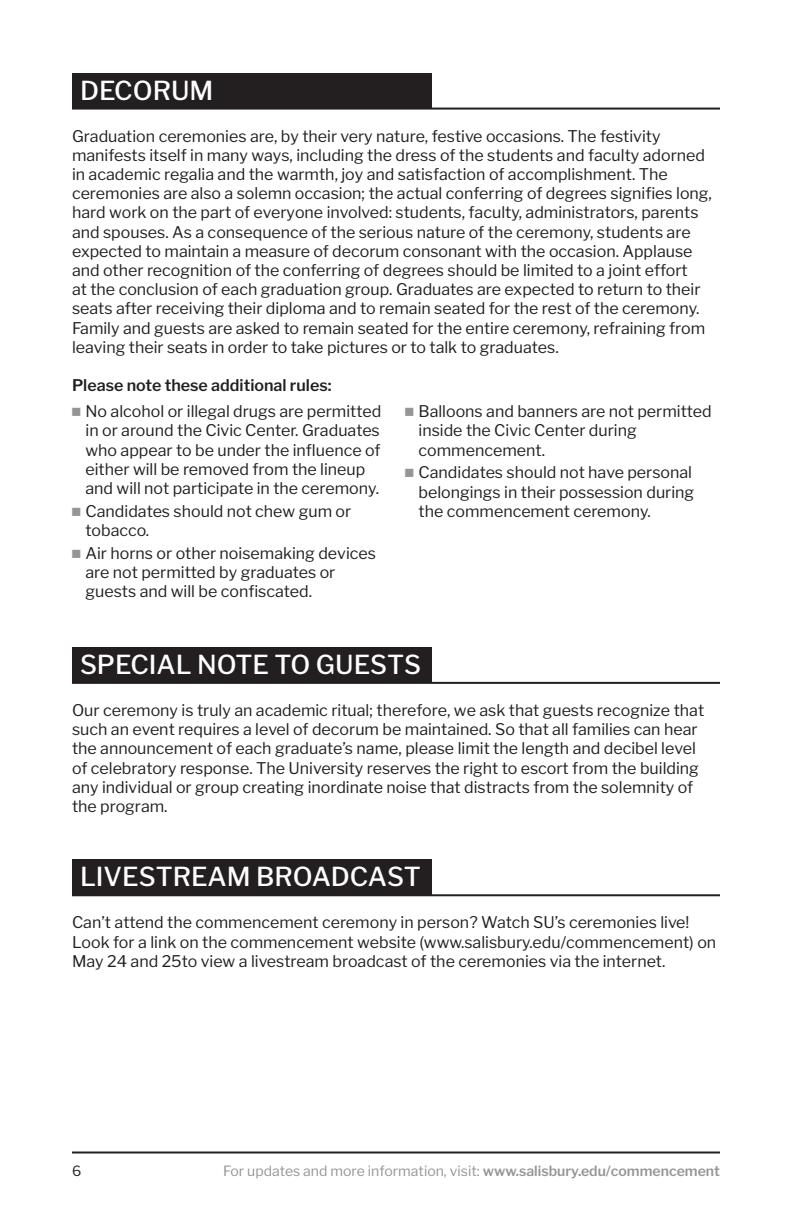
<style>
.page{position:relative;width:792px;height:1224px;background:#fff}
.page>*{position:absolute;margin:0;border:0;box-sizing:border-box;transform-origin:0 0}
.contents_bold{font:500 26px "Libre Franklin";color:#fff}
.key_text_regular{font:16px/19.2px "Libre Franklin";color:#231f20}
.t1{font:600 16px "Libre Franklin";color:#231f20}
.t2{font:14px "Libre Franklin";color:#939598}
.t3{font:14px "Libre Franklin";color:#231f20}
.s1{color:#939598}
.s2{font-weight:600}
</style>
<div class="page">
<hr style="left:72px;top:1152px;width:648px;height:2px;background:#231f20">
<div style="left:72px;top:73px;width:360px;height:36px;background:#231f20"></div>
<hr style="left:72px;top:108px;width:648px;height:2px;background:#231f20">
<div style="left:72px;top:647px;width:360px;height:36px;background:#231f20"></div>
<hr style="left:72px;top:682px;width:648px;height:2px;background:#231f20">
<div style="left:72px;top:859px;width:360px;height:36px;background:#231f20"></div>
<hr style="left:72px;top:894px;width:648px;height:2px;background:#231f20">
<p class="contents_bold" style="left:80px;top:75px;width:135px">DECORUM</p>
<p class="key_text_regular" style="left:72px;top:126px;width:641px">Graduation ceremonies are, by their very nature, festive occasions. The festivity manifests itself in many ways, including the dress of the students and faculty adorned in academic regalia and the warmth, joy and satisfaction of accomplishment. The ceremonies are also a solemn occasion; the actual conferring of degrees signifies long, hard work on the part of everyone involved: students, faculty, administrators, parents and spouses. As a consequence of the serious nature of the ceremony, students are expected to maintain a measure of decorum consonant with the occasion. Applause and other recognition of the conferring of degrees should be limited to a joint effort<br>at the conclusion of each graduation group. Graduates are expected to return to their seats after receiving their diploma and to remain seated for the rest of the ceremony.<br>Family and guests are asked to remain seated for the entire ceremony, refraining from leaving their seats in order to take pictures or to talk to graduates.</p>
<p class="t1" style="left:72px;top:376px;width:261px">Please note these additional rules:</p>
<p class="key_text_regular" style="left:86px;top:402px;width:297px;text-indent:-14px"><span class="s1">■</span> No alcohol or illegal drugs are permitted in or around the Civic Center. Graduates who appear to be under the influence of either will be removed from the lineup and will not participate in the ceremony.</p>
<p class="key_text_regular" style="left:86px;top:501px;width:267px;text-indent:-14px"><span class="s1">■</span> Candidates should not chew gum or tobacco.</p>
<p class="key_text_regular" style="left:86px;top:543px;width:292px;text-indent:-14px"><span class="s1">■</span> Air horns or other noisemaking devices are not permitted by graduates or guests and will be confiscated.</p>
<p class="key_text_regular" style="left:419px;top:402px;width:295px;text-indent:-14px"><span class="s1">■</span> Balloons and banners are not permitted inside the Civic Center during commencement.</p>
<p class="key_text_regular" style="left:419px;top:463px;width:277px;text-indent:-14px"><span class="s1">■</span> Candidates should not have personal belongings in their possession during the commencement ceremony.</p>
<p class="contents_bold" style="left:80px;top:649px;width:343px">SPECIAL NOTE TO GUESTS</p>
<p class="key_text_regular" style="left:72px;top:701px;width:634px">Our ceremony is truly an academic ritual; therefore, we ask that guests recognize that such an event requires a level of decorum be maintained. So that all families can hear the announcement of each graduate’s name, please limit the length and decibel level of celebratory response. The University reserves the right to escort from the building any individual or group creating inordinate noise that distracts from the solemnity of the program.</p>
<p class="contents_bold" style="left:80px;top:861px;width:343px">LIVESTREAM BROADCAST</p>
<p class="key_text_regular" style="left:72px;top:913px;width:646px">Can’t attend the commencement ceremony in person? Watch SU’s ceremonies live!<br>Look for a link on the commencement website (www.salisbury.edu/commencement) on<br>May 24 and 25to view a livestream broadcast of the ceremonies via the internet.</p>
<p class="t3" style="left:72px;top:1162px;width:11px">6</p>
<p class="t2" style="left:223px;top:1162px;width:498px">For updates and more information, visit: <span class="s2">www.salisbury.edu/commencement</span></p>
</div>
